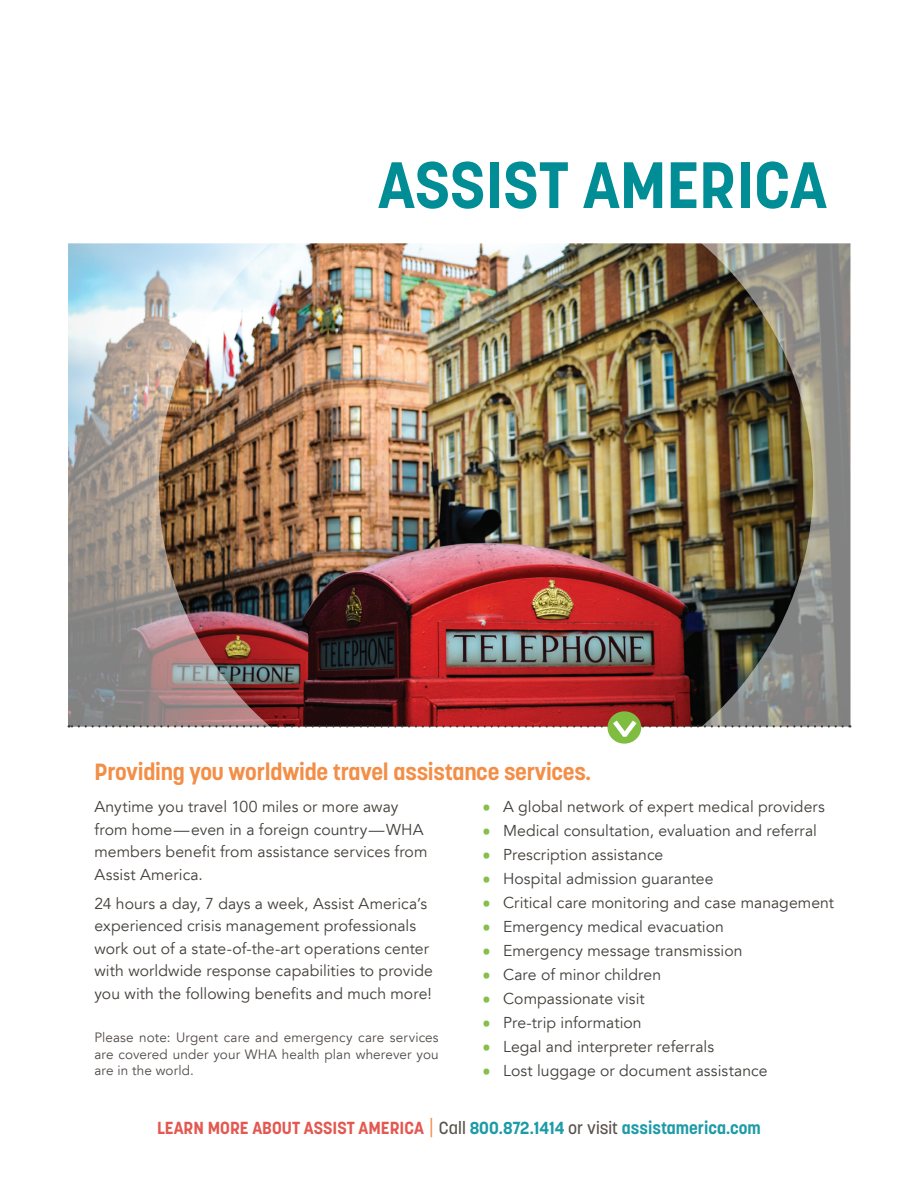
<style>
.page{position:relative;width:918px;height:1188px;background:#fff}
.page>*{position:absolute;margin:0;border:0;box-sizing:border-box;transform-origin:0 0}
._01_Benefit_Header{font:700 64.8px "Korolev";color:#008d96}
._02_Benefit_Intro_Or{font:700 23.25px "Korolev";letter-spacing:-.01em;color:#f38e47}
.t1{font:700 17.4px "Korolev";color:#1d9ba6}
._04_Benefit_Body{font:15.75px/22.5px "Avenir LT";letter-spacing:.005em;color:#433f3a}
._06_Benefit_Disclaim{font:13.5px/16.5px "Avenir LT";letter-spacing:.01em;color:#514b47;text-align:justify}
.s1{font-family:"Korolev";font-weight:500;font-size:15px;color:#86c049}
.s2{color:#e35850}
.s3{font-weight:300;font-size:23.85px;color:#f38e47}
.s4{font-weight:500;color:#59524d}
</style>
<div class="page">
<img style="left:67px;top:243px;width:785px;height:500px">
<div style="left:608px;top:711px;width:33px;height:33px;background:#7fbd41;border-radius:50%"></div>
<svg style="left:69px;top:721px;width:774px;height:16px"></svg>
<p class="_01_Benefit_Header" style="left:378px;top:144px;width:450px">ASSIST AMERICA</p>
<p class="_02_Benefit_Intro_Or" style="left:95px;top:757px;width:498px">Providing you worldwide travel assistance services.</p>
<p class="_04_Benefit_Body" style="left:483px;top:796px;width:343px"><span class="s1">•</span> A global network of expert medical providers</p>
<p class="_04_Benefit_Body" style="left:483px;top:820px;width:336px"><span class="s1">•</span> Medical consultation, evaluation and referral</p>
<p class="_04_Benefit_Body" style="left:483px;top:844px;width:182px"><span class="s1">•</span> Prescription assistance</p>
<p class="_04_Benefit_Body" style="left:483px;top:868px;width:232px"><span class="s1">•</span> Hospital admission guarantee</p>
<p class="_04_Benefit_Body" style="left:483px;top:892px;width:353px"><span class="s1">•</span> Critical care monitoring and case management</p>
<p class="_04_Benefit_Body" style="left:483px;top:916px;width:243px"><span class="s1">•</span> Emergency medical evacuation</p>
<p class="_04_Benefit_Body" style="left:483px;top:940px;width:261px"><span class="s1">•</span> Emergency message transmission</p>
<p class="_04_Benefit_Body" style="left:483px;top:964px;width:180px"><span class="s1">•</span> Care of minor children</p>
<p class="_04_Benefit_Body" style="left:483px;top:988px;width:164px"><span class="s1">•</span> Compassionate visit</p>
<p class="_04_Benefit_Body" style="left:483px;top:1012px;width:160px"><span class="s1">•</span> Pre-trip information</p>
<p class="_04_Benefit_Body" style="left:483px;top:1036px;width:233px"><span class="s1">•</span> Legal and interpreter referrals</p>
<p class="_04_Benefit_Body" style="left:483px;top:1060px;width:286px"><span class="s1">•</span> Lost luggage or document assistance</p>
<p class="_04_Benefit_Body" style="left:94px;top:796px;width:335px">Anytime you travel 100 miles or more away from home—even in a foreign country—WHA members benefit from assistance services from Assist America.</p>
<p class="_04_Benefit_Body" style="left:94px;top:893px;width:340px">24 hours a day, 7 days a week, Assist America’s experienced crisis management professionals work out of a state-of-the-art operations center with worldwide response capabilities to provide you with the following benefits and much more!</p>
<p class="_06_Benefit_Disclaim" style="left:94px;top:1030px;width:346px">Please note: Urgent care and emergency care services are covered under your WHA health plan wherever you are in the world.</p>
<p class="t1" style="left:157px;top:1117px;width:605px"><span class="s2">LEARN MORE ABOUT ASSIST AMERICA</span> <span class="s3">|</span> <span class="s4">Call</span> 800.872.1414 <span class="s4">or visit</span> assistamerica.com</p>
</div>
